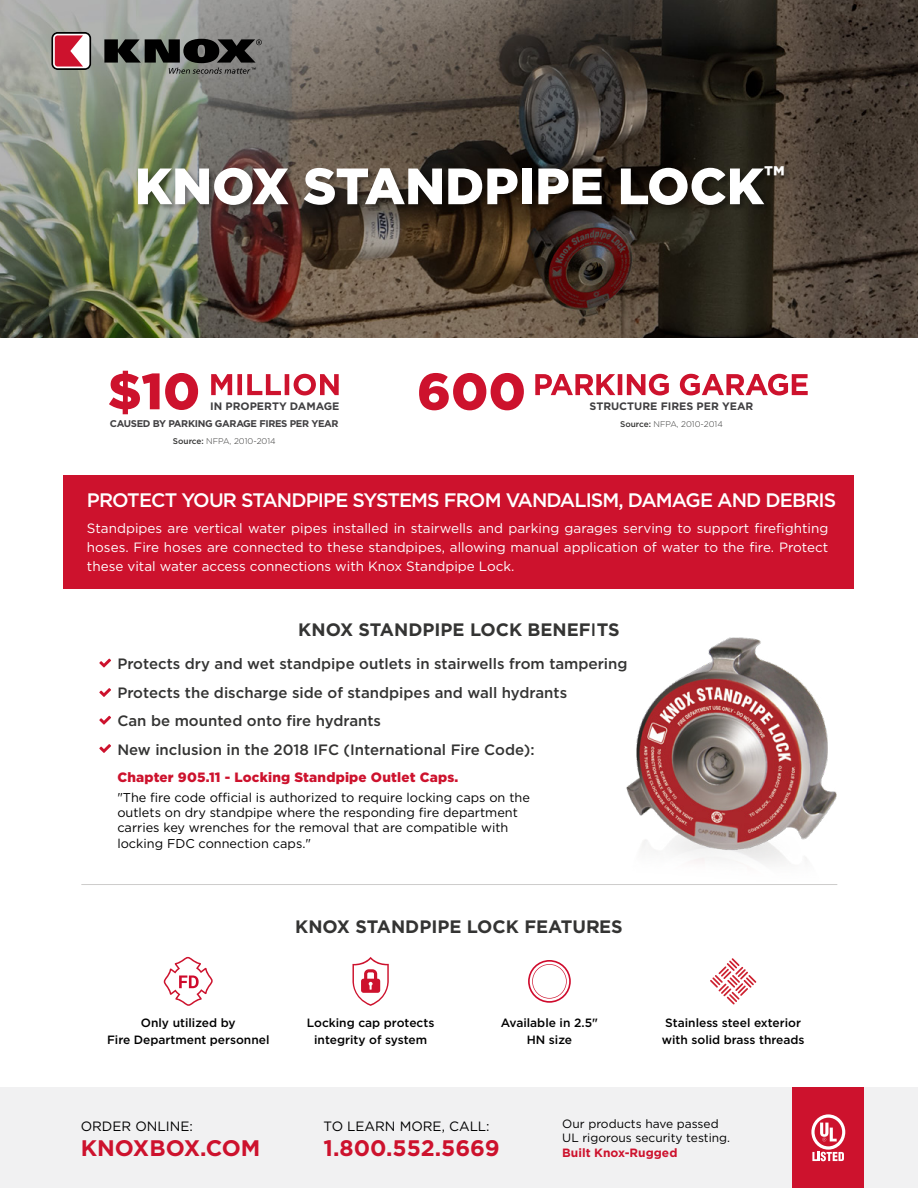
<style>
.page{position:relative;width:918px;height:1188px;background:#fff}
.page>*{position:absolute;margin:0;border:0;box-sizing:border-box;transform-origin:0 0}
.t1{font:900 51px "Gotham";color:#fff}
.t2{font:700 22.5px "Gotham";color:#cd122d}
.t3{font:500 19.5px "Gotham";letter-spacing:-.045em;color:#fff}
.t4{font:700 18px "Gotham";color:#343433}
.t5{font:500 15px/28.8px "Gotham";color:#343433}
.t6{font:13.5px/19.4px "Gotham";color:#fff;text-align:justify}
.t7{font:900 13.5px "Gotham";letter-spacing:.015em;color:#cd122d}
.t8{font:13.5px "Gotham";color:#000}
.t9{font:12.75px/15.3px "Gotham";color:#000}
.t10{font:500 12px/16.5px "Gotham";color:#000101;text-align:center}
.t11{font:12px/13.5px "Gotham";color:#000}
.t12{font:700 12px "Gotham";color:#cd122d}
.t13{font:700 10.8px "Gotham";color:#414042}
.t14{font:700 9.75px "Gotham";letter-spacing:-.035em;color:#414042}
.t15{font:300 8.25px "Gotham";color:#343433}
.s1{font-weight:500}
</style>
<div class="page">
<img style="left:0;top:0;width:918px;height:338px">
<div style="left:63px;top:475px;width:790px;height:114px;background:#cd122d"></div>
<div style="left:138px;top:167px;width:654px;height:46px;background:#000;opacity:.35"></div>
<div style="left:0;top:1088px;width:918px;height:100px;background:#f1f1f2"></div>
<div style="left:793px;top:1088px;width:71px;height:100px;background:#cd122d"></div>
<svg style="left:811px;top:1114px;width:34px;height:47px"></svg>
<svg style="left:99px;top:659px;width:12px;height:9px"></svg>
<svg style="left:99px;top:688px;width:12px;height:9px"></svg>
<svg style="left:99px;top:716px;width:12px;height:9px"></svg>
<hr style="left:81px;top:884px;width:756px;height:1px;background:#cdcccb">
<svg style="left:528px;top:960px;width:43px;height:43px"></svg>
<svg style="left:164px;top:957px;width:49px;height:49px"></svg>
<svg style="left:710px;top:977px;width:46px;height:27px"></svg>
<svg style="left:99px;top:744px;width:12px;height:9px"></svg>
<svg style="left:352px;top:957px;width:37px;height:49px"></svg>
<svg style="left:51px;top:32px;width:40px;height:38px"></svg>
<svg style="left:104px;top:39px;width:158px;height:35px;background:#484b47"></svg>
<svg style="left:211px;top:374px;width:128px;height:21px"></svg>
<svg style="left:109px;top:371px;width:89px;height:43px"></svg>
<svg style="left:419px;top:373px;width:105px;height:37px"></svg>
<svg style="left:535px;top:374px;width:273px;height:21px"></svg>
<img style="left:626px;top:637px;width:212px;height:340px">
<h1 class="t1" style="left:135px;top:151px;width:651px">KNOX STANDPIPE LOCK<sup>™</sup></h1>
<p class="t13" style="left:210px;top:399px;width:131px">IN PROPERTY DAMAGE</p>
<p class="t14" style="left:110px;top:417px;width:230px">CAUSED BY PARKING GARAGE FIRES PER YEAR</p>
<p class="t15" style="left:173px;top:435px;width:104px"><span class="s1">Source:</span> NFPA, 2010-2014</p>
<p class="t13" style="left:590px;top:399px;width:165px">STRUCTURE FIRES PER YEAR</p>
<p class="t15" style="left:620px;top:419px;width:104px"><span class="s1">Source:</span> NFPA, 2010-2014</p>
<h3 class="t3" style="left:87px;top:488px;width:751px">PROTECT YOUR STANDPIPE SYSTEMS FROM VANDALISM, DAMAGE AND DEBRIS</h3>
<p class="t6" style="left:87px;top:518px;width:743px">Standpipes are vertical water pipes installed in stairwells and parking garages serving to support firefighting hoses. Fire hoses are connected to these standpipes, allowing manual application of water to the fire. Protect these vital water access connections with Knox Standpipe Lock.</p>
<h3 class="t4" style="left:298px;top:617px;width:323px">KNOX STANDPIPE LOCK BENEFITS</h3>
<p class="t5" style="left:117px;top:649px;width:512px">Protects dry and wet standpipe outlets in stairwells from tampering<br>Protects the discharge side of standpipes and wall hydrants<br>Can be mounted onto fire hydrants</p>
<p class="t5" style="left:117px;top:735px;width:419px">New inclusion in the 2018 IFC (International Fire Code):</p>
<p class="t7" style="left:117px;top:768px;width:343px">Chapter 905.11 - Locking Standpipe Outlet Caps.</p>
<p class="t9" style="left:117px;top:789px;width:414px">"The fire code official is authorized to require locking caps on the outlets on dry standpipe where the responding fire department carries key wrenches for the removal that are compatible with locking FDC connection caps."</p>
<h3 class="t4" style="left:295px;top:915px;width:329px">KNOX STANDPIPE LOCK FEATURES</h3>
<p class="t10" style="left:107px;top:1015px;width:164px">Only utilized by<br>Fire Department personnel</p>
<p class="t10" style="left:501px;top:1015px;width:99px">Available in 2.5"<br>HN size</p>
<p class="t10" style="left:662px;top:1015px;width:144px;text-align:left">Stainless steel exterior with solid brass threads</p>
<p class="t10" style="left:307px;top:1015px;width:129px">Locking cap protects integrity of system</p>
<p class="t8" style="left:81px;top:1117px;width:114px">ORDER ONLINE:</p>
<h2 class="t2" style="left:81px;top:1133px;width:181px">KNOXBOX.COM</h2>
<p class="t8" style="left:324px;top:1117px;width:168px">TO LEARN MORE, CALL:</p>
<h2 class="t2" style="left:324px;top:1133px;width:178px">1.800.552.5669</h2>
<p class="t11" style="left:562px;top:1117px;width:169px">Our products have passed<br>UL rigorous security testing.</p>
<p class="t12" style="left:562px;top:1145px;width:117px">Built Knox-Rugged</p>
</div>
